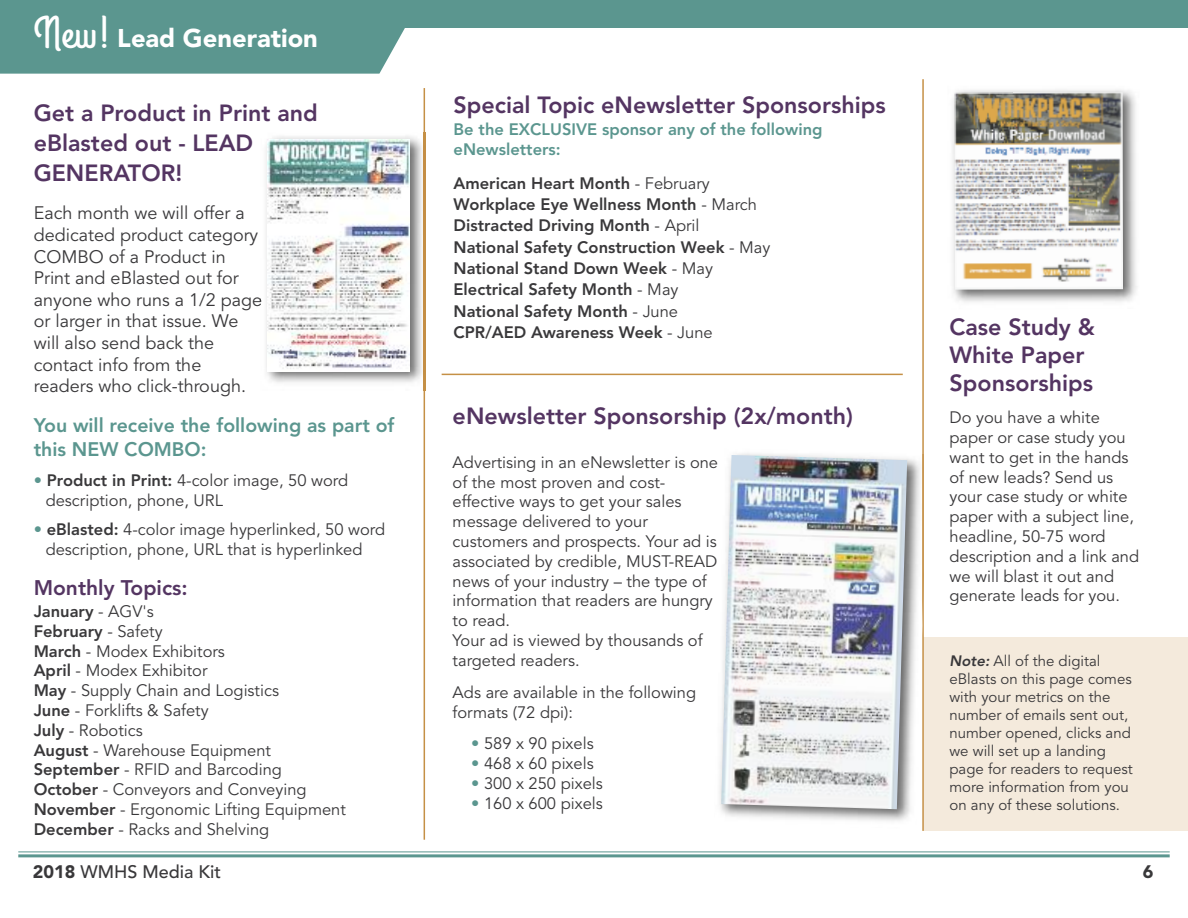
<style>
.page{position:relative;width:1188px;height:918px;background:#fff}
.page>*{position:absolute;margin:0;border:0;box-sizing:border-box;transform-origin:0 0}
.t1{font:900 25.5px "Avenir LT Std";color:#fff}
.t2{font:800 23.25px/27.9px "Avenir LT Std";color:#543562}
.t3{font:800 21px "Avenir LT Std";color:#543562}
.t4{font:800 19.5px/23.4px "Avenir LT Std";color:#5b968f}
.t5{font:18px/21.6px "Avenir LT Std";color:#39383a}
.t6{font:500 18px "Avenir LT Std";color:#39383a}
.t7{font:900 18px "Avenir LT Std";color:#39383a}
.t8{font:16.5px/19.8px "Avenir LT Std";color:#39383a}
.t9{font:800 16.5px/21.3px "Avenir LT Std";color:#39383a}
.t10{font:800 16.5px/19.8px "Avenir LT Std";color:#5b968f}
.t11{font:15px/18px "Avenir LT Std";color:#39383a}
.s1{font-family:"Grand Hotel";font-weight:400;font-size:45px}
.s2{font-weight:800;color:#5b968f}
.s3{font-weight:800}
.s4{font-weight:400}
.s5{color:#5b968f}
.s6{font-weight:800;font-style:italic}
.s7{font-weight:900}
</style>
<div class="page">
<hr style="left:18px;top:851px;width:1152px;height:1px;background:#5b968f">
<hr style="left:18px;top:854px;width:1152px;height:3px;background:#5b968f">
<div style="left:0;top:0;width:1188px;height:28px;background:#5b968f"></div>
<div style="left:0;top:28px;width:405px;height:46px;background:#5b968f"></div>
<div style="left:923px;top:637px;width:265px;height:194px;background:#f4eadc"></div>
<hr style="left:922px;top:79px;width:2px;height:752px;background:#c59046">
<hr style="left:442px;top:374px;width:461px;height:1px;background:#c59046">
<hr style="left:424px;top:88px;width:1px;height:752px;background:#c59046">
<img style="left:719px;top:453px;width:201px;height:368px">
<img style="left:922px;top:454px;width:2px;height:172px">
<img style="left:721px;top:455px;width:186px;height:354px">
<img style="left:261px;top:133px;width:165px;height:258px">
<img style="left:424px;top:133px;width:1px;height:258px">
<img style="left:268px;top:140px;width:141px;height:231px">
<img style="left:952px;top:90px;width:185px;height:212px">
<img style="left:955px;top:92px;width:168px;height:198px">
<h1 class="t1" style="left:34px;top:28px;width:286px"><span class="s1">New!</span> Lead Generation</h1>
<h2 class="t2" style="left:34px;top:100px;width:286px;line-height:30px">Get a Product in Print and eBlasted out - LEAD<br>GENERATOR!</h2>
<p class="t5" style="left:34px;top:204px;width:230px">Each month we will offer a dedicated product category<br>COMBO of a Product in<br>Print and eBlasted out for anyone who runs a 1/2 page or larger in that issue. We will also send back the contact info from the readers who click-through.</p>
<p class="t4" style="left:34px;top:416px;width:362px">You will receive the following as part of this NEW COMBO:</p>
<p class="t8" style="left:46px;top:472px;width:304px;text-indent:-12px"><span class="s2">•</span> <span class="s3">Product in Print:</span> 4-color image, 50 word description, phone, URL</p>
<p class="t8" style="left:46px;top:521px;width:341px;text-indent:-12px"><span class="s2">•</span> <span class="s3">eBlasted:</span> 4-color image hyperlinked, 50 word description, phone, URL that is hyperlinked</p>
<p class="t3" style="left:34px;top:579px;width:155px">Monthly Topics:</p>
<p class="t8" style="left:34px;top:603px;width:314px"><span class="s3">January</span> - AGV's<br><span class="s3">February</span> - Safety<br><span class="s3">March</span> - Modex Exhibitors<br><span class="s3">April</span> - Modex Exhibitor<br><span class="s3">May</span> - Supply Chain and Logistics<br><span class="s3">June</span> - Forklifts &amp; Safety<br><span class="s3">July</span> - Robotics<br><span class="s3">August</span> - Warehouse Equipment<br><span class="s3">September</span> - RFID and Barcoding<br><span class="s3">October</span> - Conveyors and Conveying<br><span class="s3">November</span> - Ergonomic Lifting Equipment<br><span class="s3">December</span> - Racks and Shelving</p>
<h2 class="t2" style="left:454px;top:92px;width:434px">Special Topic eNewsletter Sponsorships</h2>
<p class="t10" style="left:454px;top:121px;width:371px">Be the EXCLUSIVE sponsor any of the following eNewsletters:</p>
<p class="t9" style="left:454px;top:174px;width:318px">American Heart Month <span class="s4">- February<br></span>Workplace Eye Wellness Month <span class="s4">- March<br></span>Distracted Driving Month <span class="s4">- April<br></span>National Safety Construction Week <span class="s4">- May<br></span>National Stand Down Week <span class="s4">- May<br></span>Electrical Safety Month <span class="s4">- May<br></span>National Safety Month <span class="s4">- June<br></span>CPR/AED Awareness Week <span class="s4">- June</span></p>
<h2 class="t2" style="left:453px;top:404px;width:402px">eNewsletter Sponsorship (2x/month)</h2>
<p class="t8" style="left:453px;top:454px;width:267px">Advertising in an eNewsletter is one of the most proven and cost&shy;effective ways to get your sales message delivered to your customers and prospects. Your ad is associated by credible, MUST-READ news of your industry – the type of information that readers are hungry to read.<br>Your ad is viewed by thousands of targeted readers.</p>
<p class="t8" style="left:453px;top:684px;width:245px">Ads are available in the following formats (72 dpi):</p>
<p class="t8" style="left:471px;top:735px;width:124px"><span class="s5">•</span> 589 x 90 pixels</p>
<p class="t8" style="left:471px;top:755px;width:124px"><span class="s5">•</span> 468 x 60 pixels</p>
<p class="t8" style="left:471px;top:775px;width:133px"><span class="s5">•</span> 300 x 250 pixels</p>
<p class="t8" style="left:471px;top:795px;width:133px"><span class="s5">•</span> 160 x 600 pixels</p>
<h2 class="t2" style="left:950px;top:315px;width:147px">Case Study &amp;<br>White Paper<br>Sponsorships</h2>
<p class="t8" style="left:949px;top:409px;width:191px">Do you have a white paper or case study you want to get in the hands of new leads? Send us your case study or white paper with a subject line, headline, 50-75 word description and a link and we will blast it out and generate leads for you.</p>
<p class="t11" style="left:950px;top:653px;width:185px"><span class="s6">Note:</span> All of the digital eBlasts on this page comes with your metrics on the number of emails sent out, number opened, clicks and we will set up a landing page for readers to request more information from you on any of these solutions.</p>
<p class="t6" style="left:33px;top:864px;width:190px"><span class="s7">2018</span> WMHS Media Kit</p>
<p class="t7" style="left:1143px;top:864px;width:12px">6</p>
</div>
